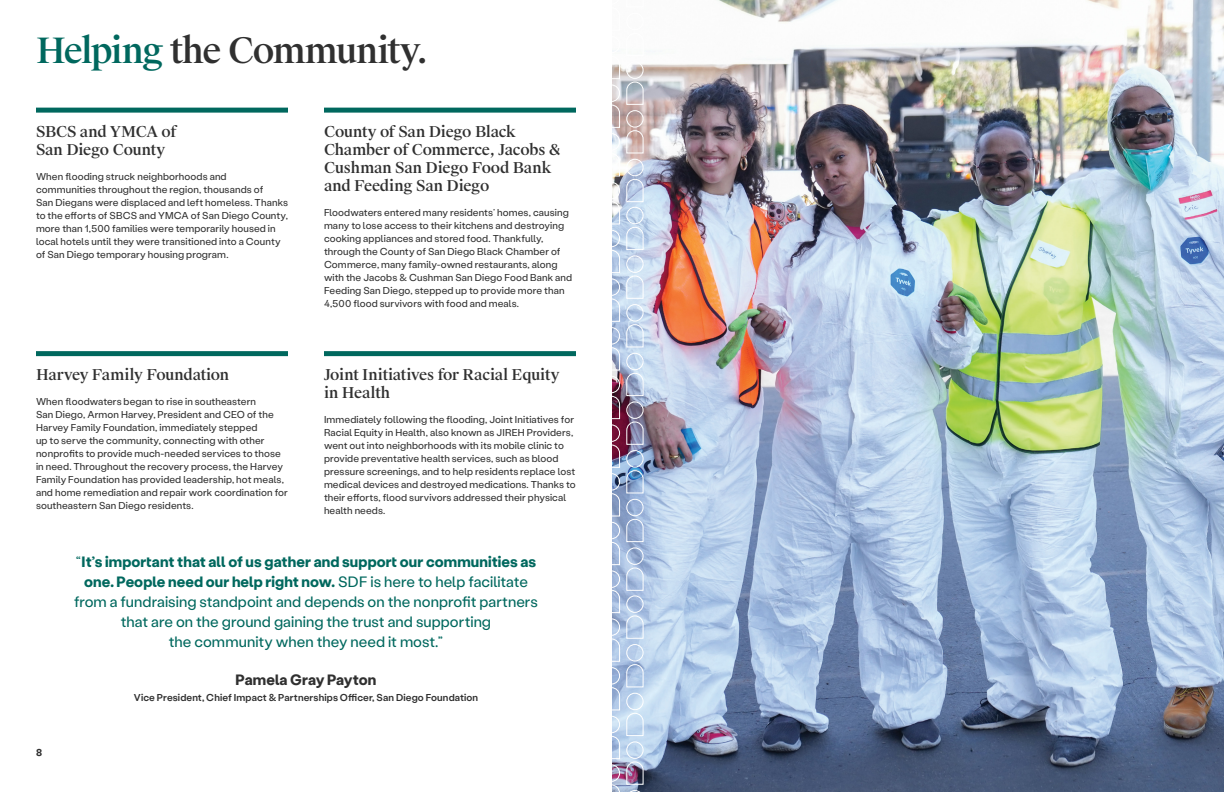
<style>
.page{position:relative;width:1224px;height:792px;background:#fff}
.page>*{position:absolute;margin:0;border:0;box-sizing:border-box;transform-origin:0 0}
.t1{font:500 35px "Suisse Works";letter-spacing:-.045em;color:#303030}
.t2{font:15px/20px "Stabil Grotesk";letter-spacing:.005em;color:#00685e;text-align:center}
.t3{font:500 15px/18px "Suisse Works";letter-spacing:-.015em;color:#303030}
.t4{font:700 15px "Stabil Grotesk";color:#303030}
.t5{font:10px/13px "Stabil Grotesk";letter-spacing:.01em;color:#303030}
.t6{font:500 10px "Stabil Grotesk";letter-spacing:.01em;color:#303030}
.t7{font:700 10px "Stabil Grotesk";color:#303030}
.s1{color:#00685e}
.s2{font-weight:700}
</style>
<div class="page">
<img style="left:644px;top:0;width:580px;height:792px">
<img style="left:612px;top:50px;width:32px;height:742px">
<div style="left:36px;top:108px;width:252px;height:5px;background:#00685e"></div>
<div style="left:324px;top:108px;width:252px;height:5px;background:#00685e"></div>
<div style="left:36px;top:351px;width:252px;height:5px;background:#00685e"></div>
<div style="left:324px;top:351px;width:252px;height:5px;background:#00685e"></div>
<h1 class="t1" style="left:36px;top:29px;width:394px"><span class="s1">Helping</span> the Community.</h1>
<h2 class="t3" style="left:36px;top:123px;width:142px">SBCS and YMCA of<br>San Diego County</h2>
<p class="t5" style="left:36px;top:169px;width:253px">When flooding struck neighborhoods and communities throughout the region, thousands of<br>San Diegans were displaced and left homeless. Thanks to the efforts of SBCS and YMCA of San Diego County, more than 1,500 families were temporarily housed in local hotels until they were transitioned into a County of San Diego temporary housing program.</p>
<h2 class="t3" style="left:36px;top:366px;width:195px">Harvey Family Foundation</h2>
<p class="t5" style="left:36px;top:395px;width:253px">When floodwaters began to rise in southeastern<br>San Diego, Armon Harvey, President and CEO of the Harvey Family Foundation, immediately stepped<br>up to serve the community, connecting with other nonprofits to provide much-needed services to those in need. Throughout the recovery process, the Harvey Family Foundation has provided leadership, hot meals, and home remediation and repair work coordination for southeastern San Diego residents.</p>
<h2 class="t3" style="left:324px;top:123px;width:238px">County of San Diego Black<br>Chamber of Commerce, Jacobs &amp;<br>Cushman San Diego Food Bank and Feeding San Diego</h2>
<p class="t5" style="left:324px;top:205px;width:250px">Floodwaters entered many residents’ homes, causing many to lose access to their kitchens and destroying cooking appliances and stored food. Thankfully, through the County of San Diego Black Chamber of Commerce, many family-owned restaurants, along with the Jacobs &amp; Cushman San Diego Food Bank and Feeding San Diego, stepped up to provide more than 4,500 flood survivors with food and meals.</p>
<h2 class="t3" style="left:324px;top:366px;width:237px">Joint Initiatives for Racial Equity in Health</h2>
<p class="t5" style="left:324px;top:413px;width:253px">Immediately following the flooding, Joint Initiatives for Racial Equity in Health, also known as JIREH Providers, went out into neighborhoods with its mobile clinic to provide preventative health services, such as blood pressure screenings, and to help residents replace lost medical devices and destroyed medications. Thanks to their efforts, flood survivors addressed their physical health needs.</p>
<p class="t7" style="left:36px;top:746px;width:8px">8</p>
<p class="t2" style="left:74px;top:551px;width:465px">“<span class="s2">It’s important that all of us gather and support our communities as one. People need our help right now.</span> SDF is here to help facilitate from a fundraising standpoint and depends on the nonprofit partners that are on the ground gaining the trust and supporting<br>the community when they need it most.”</p>
<h2 class="t4" style="left:236px;top:670px;width:142px">Pamela Gray Payton</h2>
<p class="t6" style="left:134px;top:691px;width:346px">Vice President, Chief Impact &amp; Partnerships Officer, San Diego Foundation</p>
</div>
